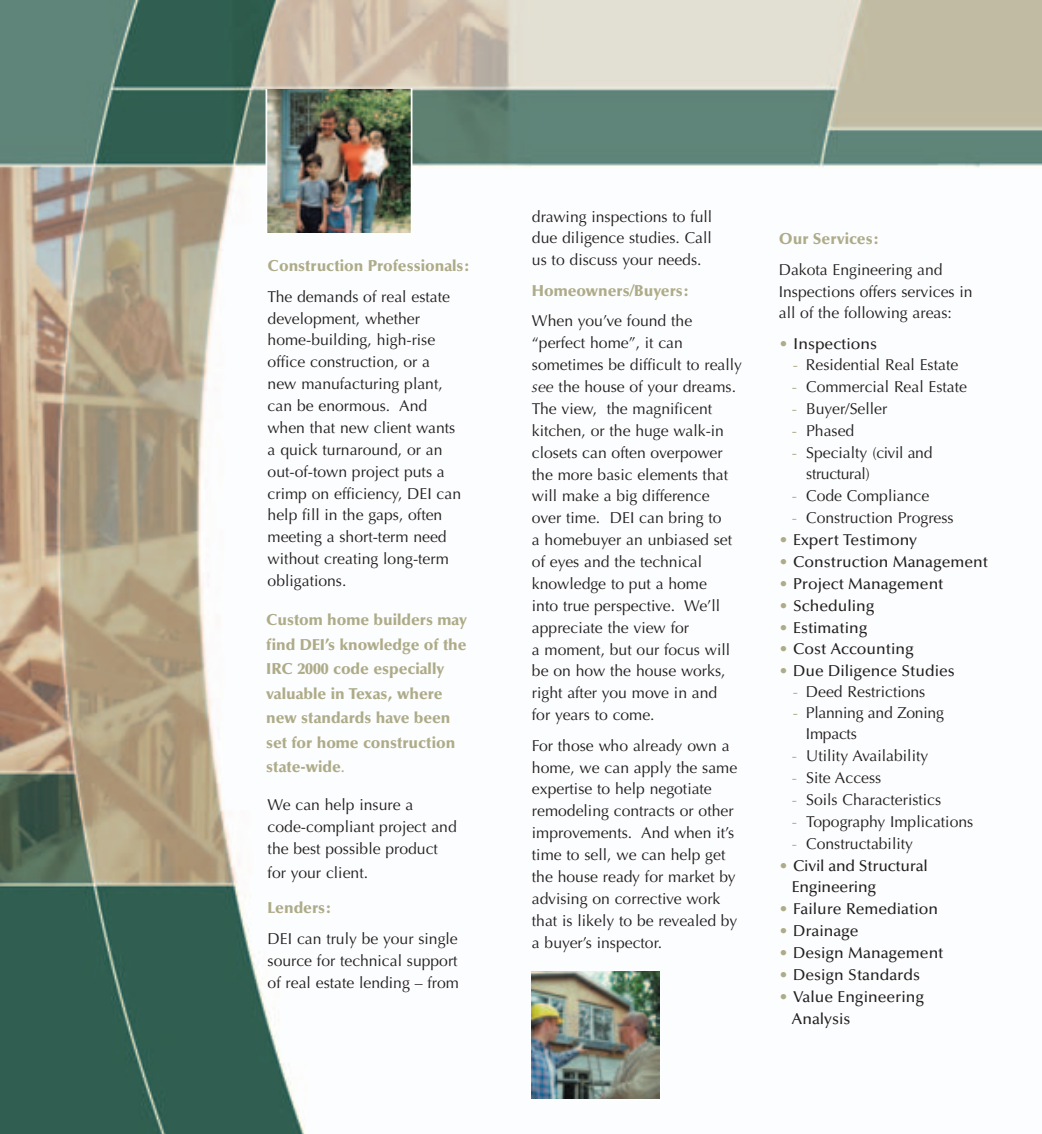
<style>
.page{position:relative;width:1042px;height:1134px;background:#fff}
.page>*{position:absolute;margin:0;border:0;box-sizing:border-box;transform-origin:0 0}
.t1{font:15.75px/21.9px "Optima";color:#231f20}
.t2{font:500 15.75px/21.9px "Optima";color:#231f20}
.t3{font:900 15.75px/24.5px "Optima";color:#aeab88}
.t4{font:15.75px/21.9px "Optima";letter-spacing:-.02em;color:#231f20}
.s1{font-weight:500}
.s2{font-style:italic}
.s3{font-weight:400;color:#aeab88}
.s4{color:#aeab88}
</style>
<div class="page">
<img style="left:0;top:0;width:1042px;height:1134px">
<img style="left:267px;top:90px;width:144px;height:143px">
<img style="left:532px;top:971px;width:127px;height:128px">
<hr style="left:265px;top:89px;width:2px;height:146px;background:#fff">
<hr style="left:411px;top:88px;width:1px;height:148px;background:#fff">
<p class="t3" style="left:268px;top:255px;width:204px">Construction Professionals:</p>
<p class="t1" style="left:268px;top:287px;width:195px">The demands of real estate development, whether home-building, high-rise office construction, or a new manufacturing plant, can be enormous. And when that new client wants a quick turnaround, or an out-of-town project puts a crimp on efficiency, DEI can help fill in the gaps, often meeting a short-term need without creating long-term obligations.</p>
<p class="t3" style="left:266px;top:609px;width:202px">Custom home builders may find DEI’s knowledge of the<br>IRC 2000 code especially valuable in Texas, where new standards have been set for home construction state-wide<span class="s1">.</span></p>
<p class="t1" style="left:268px;top:795px;width:191px">We can help insure a code-compliant project and the best possible product</p>
<p class="t1" style="left:268px;top:864px;width:102px">for your client.</p>
<p class="t3" style="left:268px;top:897px;width:66px">Lenders:</p>
<p class="t1" style="left:268px;top:929px;width:193px;text-align:justify">DEI can truly be your single source for technical support of real estate lending – from</p>
<p class="t1" style="left:532px;top:207px;width:182px;text-align:justify">drawing inspections to full due diligence studies. Call us to discuss your needs.</p>
<p class="t3" style="left:532px;top:280px;width:159px">Homeowners/Buyers:</p>
<p class="t1" style="left:532px;top:312px;width:212px">When you’ve found the “perfect home”, it can sometimes be difficult to really <span class="s2">see</span> the house of your dreams.<br>The view, the magnificent kitchen, or the huge walk-in closets can often overpower the more basic elements that will make a big difference over time. DEI can bring to<br>a homebuyer an unbiased set of eyes and the technical knowledge to put a home<br>into true perspective. We’ll appreciate the view for<br>a moment, but our focus will be on how the house works, right after you move in and<br>for years to come.</p>
<p class="t1" style="left:532px;top:736px;width:207px">For those who already own a home, we can apply the same expertise to help negotiate remodeling contracts or other improvements. And when it’s time to sell, we can help get the house ready for market by advising on corrective work that is likely to be revealed by a buyer’s inspector.</p>
<p class="t3" style="left:778px;top:228px;width:102px">Our Services:</p>
<p class="t1" style="left:778px;top:260px;width:195px">Dakota Engineering and<br>Inspections offers services in all of the following areas:</p>
<p class="t2" style="left:778px;top:334px;width:100px"><span class="s3">•</span> Inspections</p>
<p class="t1" style="left:792px;top:355px;width:167px"><span class="s4">-</span> Residential Real Estate</p>
<p class="t1" style="left:792px;top:377px;width:177px"><span class="s4">-</span> Commercial Real Estate</p>
<p class="t1" style="left:792px;top:399px;width:97px"><span class="s4">-</span> Buyer/Seller</p>
<p class="t1" style="left:792px;top:421px;width:64px"><span class="s4">-</span> Phased</p>
<p class="t4" style="left:806px;top:443px;width:128px;text-indent:-14px"><span class="s4">-</span> Specialty (civil and structural)</p>
<p class="t1" style="left:792px;top:487px;width:139px"><span class="s4">-</span> Code Compliance</p>
<p class="t1" style="left:792px;top:508px;width:163px"><span class="s4">-</span> Construction Progress</p>
<p class="t2" style="left:778px;top:530px;width:140px"><span class="s3">•</span> Expert Testimony</p>
<p class="t2" style="left:778px;top:552px;width:211px"><span class="s3">•</span> Construction Management</p>
<p class="t2" style="left:778px;top:574px;width:166px"><span class="s3">•</span> Project Management</p>
<p class="t2" style="left:778px;top:596px;width:97px"><span class="s3">•</span> Scheduling</p>
<p class="t2" style="left:778px;top:618px;width:90px"><span class="s3">•</span> Estimating</p>
<p class="t2" style="left:778px;top:640px;width:137px"><span class="s3">•</span> Cost Accounting</p>
<p class="t2" style="left:778px;top:662px;width:178px"><span class="s3">•</span> Due Diligence Studies</p>
<p class="t1" style="left:792px;top:683px;width:134px"><span class="s4">-</span> Deed Restrictions</p>
<p class="t1" style="left:806px;top:704px;width:139px;line-height:21px;text-indent:-13px"><span class="s4">-</span> Planning and Zoning<br>Impacts</p>
<p class="t1" style="left:792px;top:746px;width:138px"><span class="s4">-</span> Utility Availability</p>
<p class="t1" style="left:792px;top:768px;width:91px"><span class="s4">-</span> Site Access</p>
<p class="t1" style="left:792px;top:790px;width:151px"><span class="s4">-</span> Soils Characteristics</p>
<p class="t1" style="left:792px;top:812px;width:183px"><span class="s4">-</span> Topography Implications</p>
<p class="t1" style="left:792px;top:834px;width:123px"><span class="s4">-</span> Constructability</p>
<p class="t2" style="left:792px;top:856px;width:137px;text-indent:-13px"><span class="s3">•</span> Civil and Structural<br>Engineering</p>
<p class="t2" style="left:778px;top:900px;width:161px"><span class="s3">•</span> Failure Remediation</p>
<p class="t2" style="left:778px;top:922px;width:81px"><span class="s3">•</span> Drainage</p>
<p class="t2" style="left:778px;top:943px;width:166px"><span class="s3">•</span> Design Management</p>
<p class="t2" style="left:778px;top:965px;width:143px"><span class="s3">•</span> Design Standards</p>
<p class="t2" style="left:792px;top:987px;width:134px;text-indent:-13px"><span class="s3">•</span> Value Engineering<br>Analysis</p>
</div>
